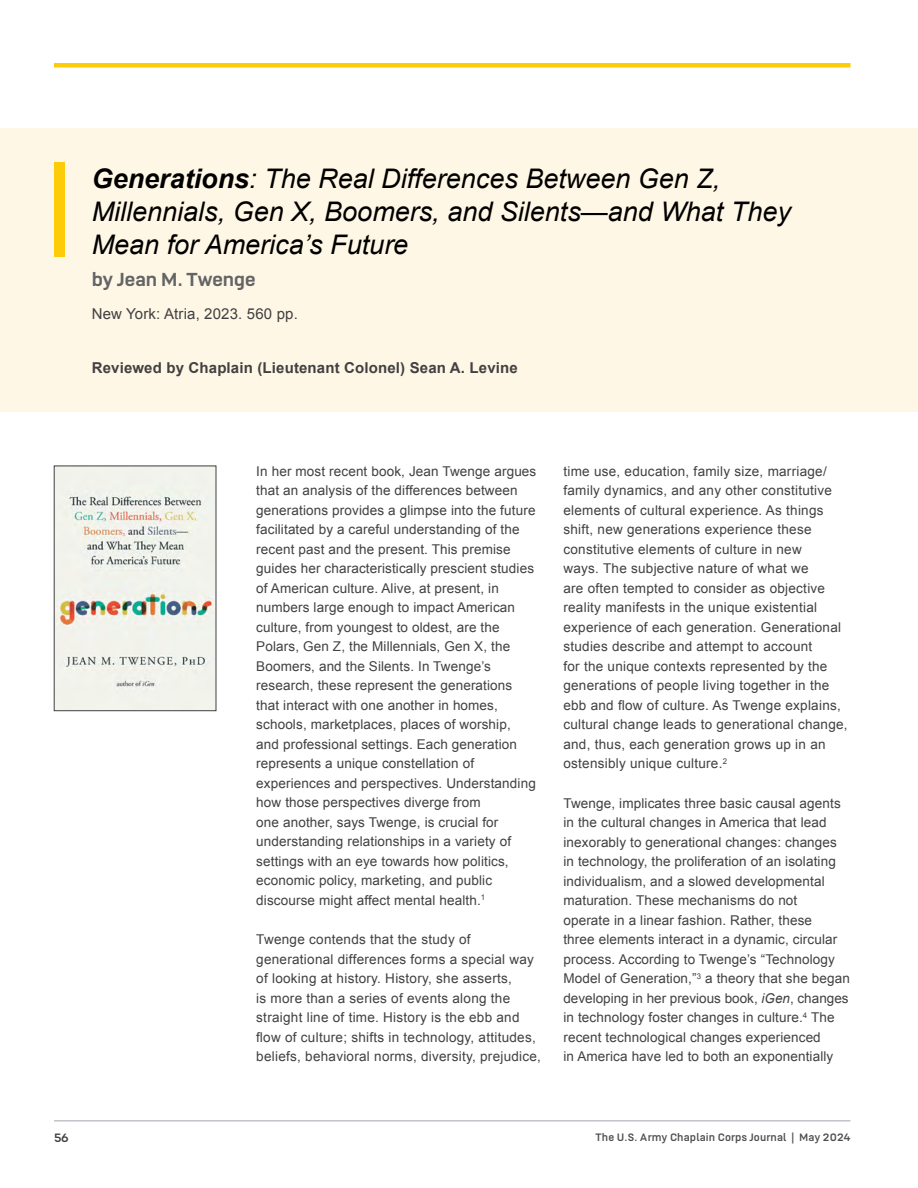
<style>
.page{position:relative;width:918px;height:1188px;background:#fff}
.page>*{position:absolute;margin:0;border:0;box-sizing:border-box;transform-origin:0 0}
.Heading{font:italic 27px/33px "Arial";color:#000}
.Sub-head{font:700 21px "US Army";color:#636466}
.Author{font:700 15px "Arial";letter-spacing:.01em;color:#414042}
.bibliographic{font:15px "Arial";letter-spacing:.01em;color:#414042}
.Body{font:13.5px/19.5px "Arial";letter-spacing:.01em;color:#414042}
.t1{font:13.5px "US Army";color:#414042}
.t2{font:12px "US Army";letter-spacing:.01em;color:#4d4d4f}
.s1{font-weight:700}
.s2{font-style:italic}
</style>
<div class="page">
<div style="left:0;top:128px;width:918px;height:284px;background:#fff7e5"></div>
<hr style="left:54px;top:1120px;width:796px;height:1px;background:#a0a6ad">
<div style="left:54px;top:63px;width:796px;height:5px;background:#fdcc09"></div>
<div style="left:54px;top:163px;width:11px;height:94px;background:#fdcc09"></div>
<img style="left:56px;top:468px;width:158px;height:241px">
<div style="left:54px;top:466px;width:162px;height:245px;border:1px solid #414042"></div>
<h1 class="Heading" style="left:92px;top:163px;width:701px"><span class="s1">Generations</span>: The Real Differences Between Gen Z,<br>Millennials, Gen X, Boomers, and Silents—and What They<br>Mean for America’s Future</h1>
<h2 class="Sub-head" style="left:92px;top:268px;width:165px">by Jean M. Twenge</h2>
<p class="bibliographic" style="left:92px;top:304px;width:208px">New York: Atria, 2023. 560 pp.</p>
<h2 class="Author" style="left:92px;top:357px;width:428px">Reviewed by Chaplain (Lieutenant Colonel) Sean A. Levine</h2>
<p class="Body" style="left:256px;top:461px;width:282px">In her most recent book, Jean Twenge argues that an analysis of the differences between generations provides a glimpse into the future facilitated by a careful understanding of the recent past and the present. This premise guides her characteristically prescient studies of American culture. Alive, at present, in numbers large enough to impact American culture, from youngest to oldest, are the Polars, Gen Z, the Millennials, Gen X, the Boomers, and the Silents. In Twenge’s research, these represent the generations that interact with one another in homes, schools, marketplaces, places of worship, and professional settings. Each generation represents a unique constellation of experiences and perspectives. Understanding how those perspectives diverge from<br>one another, says Twenge, is crucial for understanding relationships in a variety of settings with an eye towards how politics, economic policy, marketing, and public discourse might affect mental health.<sup>1</sup></p>
<p class="Body" style="left:256px;top:930px;width:286px">Twenge contends that the study of generational differences forms a special way of looking at history. History, she asserts,<br>is more than a series of events along the straight line of time. History is the ebb and flow of culture; shifts in technology, attitudes, beliefs, behavioral norms, diversity, prejudice,</p>
<p class="Body" style="left:563px;top:461px;width:286px">time use, education, family size, marriage/ family dynamics, and any other constitutive elements of cultural experience. As things shift, new generations experience these constitutive elements of culture in new<br>ways. The subjective nature of what we<br>are often tempted to consider as objective reality manifests in the unique existential experience of each generation. Generational studies describe and attempt to account<br>for the unique contexts represented by the generations of people living together in the ebb and flow of culture. As Twenge explains, cultural change leads to generational change, and, thus, each generation grows up in an ostensibly unique culture.<sup>2</sup></p>
<p class="Body" style="left:563px;top:793px;width:288px">Twenge, implicates three basic causal agents in the cultural changes in America that lead inexorably to generational changes: changes in technology, the proliferation of an isolating individualism, and a slowed developmental maturation. These mechanisms do not<br>operate in a linear fashion. Rather, these<br>three elements interact in a dynamic, circular process. According to Twenge’s “Technology Model of Generation,”<sup>3</sup> a theory that she began developing in her previous book, <span class="s2">iGen</span>, changes in technology foster changes in culture.<sup>4</sup> The recent technological changes experienced<br>in America have led to both an exponentially</p>
<p class="t1" style="left:54px;top:1130px;width:16px">56</p>
<p class="t2" style="left:596px;top:1131px;width:256px">The U.S. Army Chaplain Corps Journal | May 2024</p>
</div>
